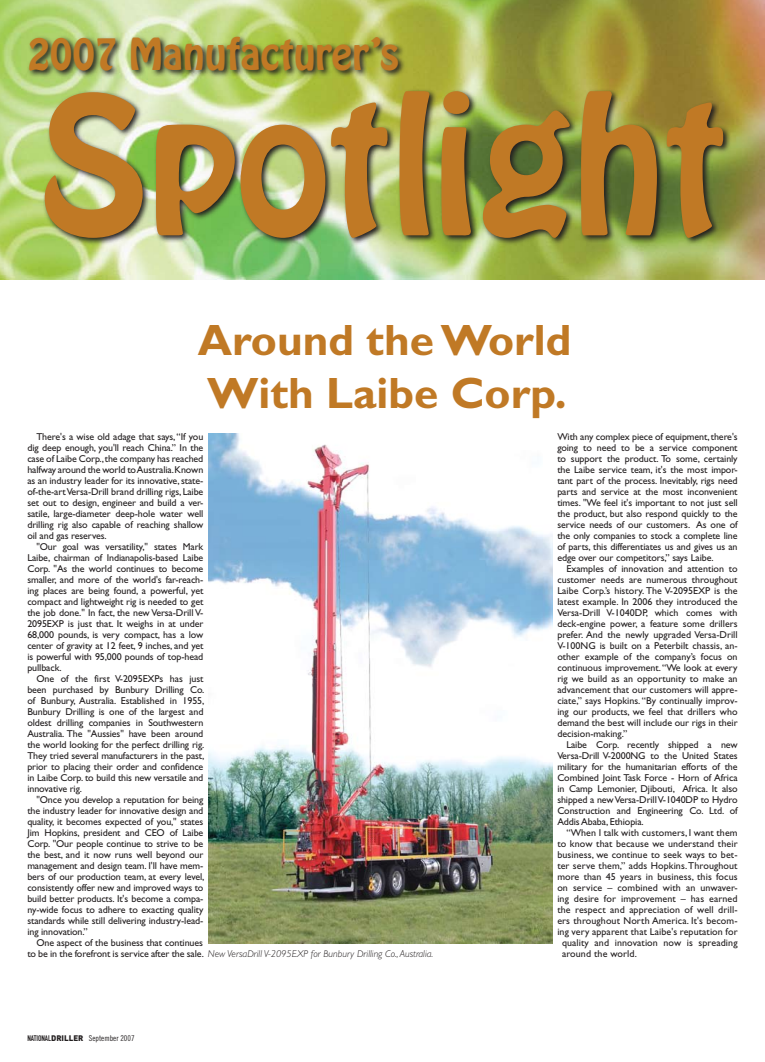
<style>
.page{position:relative;width:765px;height:1062px;background:#fff}
.page>*{position:absolute;margin:0;border:0;box-sizing:border-box;transform-origin:0 0}
.t1{font:169px "Hobo";color:#c07925}
.t2{font:700 44px/52.8px "Gill Sans";color:#c07925}
.t3{font:39px "Hobo";color:#c07925}
.t4{font:10px/11px "Gill Sans";color:#231f20;text-align:justify}
.t5{font:8px "Trade Gothic Cond Eighteen";color:#231f20}
.s1{font-weight:300;font-style:italic}
.s2{font-family:"DIN Engschrift Alternate"}
.s3{font-family:"DIN";font-weight:900}
</style>
<div class="page">
<img style="left:0;top:0;width:764px;height:279px">
<img style="left:26px;top:34px;width:739px;height:246px">
<img style="left:208px;top:434px;width:344px;height:509px">
<h3 class="t3" style="left:27px;top:27px;width:374px">2007 Manufacturer’s</h3>
<h1 class="t1" style="left:39px;top:49px;width:688px">Spotlight</h1>
<h2 class="t2" style="left:198px;top:314px;width:375px">Around the World<br>With Laibe Corp.</h2>
<p class="t4" style="left:27px;top:432px;width:178px;text-indent:9px">There's a wise old adage that says, “If you dig deep enough, you'll reach China.” In the case of Laibe Corp., the company has reached halfway around the world to Australia. Known as an industry leader for its innovative, state&shy;of-the-art Versa-Drill brand drilling rigs, Laibe set out to design, engineer and build a ver&shy;satile, large-diameter deep-hole water well drilling rig also capable of reaching shallow oil and gas reserves.</p>
<p class="t4" style="left:27px;top:542px;width:178px;text-indent:9px">"Our goal was versatility," states Mark Laibe, chairman of Indianapolis-based Laibe Corp. "As the world continues to become smaller, and more of the world's far-reach&shy;ing places are being found, a powerful, yet compact and lightweight rig is needed to get the job done." In fact, the new Versa-Drill V-2095EXP is just that. It weighs in at under 68,000 pounds, is very compact, has a low center of gravity at 12 feet, 9 inches, and yet is powerful with 95,000 pounds of top-head pullback.</p>
<p class="t4" style="left:27px;top:674px;width:179px;text-indent:9px">One of the first V-2095EXPs has just been purchased by Bunbury Drilling Co. of Bunbury, Australia. Established in 1955, Bunbury Drilling is one of the largest and oldest drilling companies in Southwestern Australia. The "Aussies" have been around the world looking for the perfect drilling rig.<br>They tried several manufacturers in the past, prior to placing their order and confidence in Laibe Corp. to build this new versatile and innovative rig.</p>
<p class="t4" style="left:27px;top:795px;width:179px;text-indent:9px">"Once you develop a reputation for being the industry leader for innovative design and quality, it becomes expected of you," states Jim Hopkins, president and CEO of Laibe Corp. "Our people continue to strive to be the best, and it now runs well beyond our management and design team. I'll have mem&shy;bers of our production team, at every level, consistently offer new and improved ways to build better products. It's become a compa&shy;ny-wide focus to adhere to exacting quality standards while still delivering industry-lead&shy;ing innovation.”</p>
<p class="t4" style="left:27px;top:938px;width:407px;line-height:10px;text-indent:9px">One aspect of the business that continues<br>to be in the forefront is service after the sale. <span class="s1">New VersaDrill V-2095EXP for Bunbury Drilling Co., Australia.</span></p>
<p class="t5" style="left:27px;top:1034px;width:109px"><span class="s2">NATIONAL</span><span class="s3">DRILLER</span> September 2007</p>
<p class="t4" style="left:557px;top:432px;width:182px">With any complex piece of equipment, there's going to need to be a service component to support the product. To some, certainly the Laibe service team, it's the most impor&shy;tant part of the process. Inevitably, rigs need parts and service at the most inconvenient times. "We feel it's important to not just sell the product, but also respond quickly to the service needs of our customers. As one of the only companies to stock a complete line of parts, this differentiates us and gives us an edge over our competitors,” says Laibe.</p>
<p class="t4" style="left:557px;top:564px;width:182px;text-indent:9px">Examples of innovation and attention to customer needs are numerous throughout Laibe Corp.’s history. The V-2095EXP is the latest example. In 2006 they introduced the Versa-Drill V-1040DP, which comes with deck-engine power, a feature some drillers prefer. And the newly upgraded Versa-Drill V-100NG is built on a Peterbilt chassis, an&shy;other example of the company’s focus on continuous improvement. “We look at every rig we build as an opportunity to make an advancement that our customers will appre&shy;ciate,” says Hopkins. “By continually improv&shy;ing our products, we feel that drillers who demand the best will include our rigs in their decision-making.”</p>
<p class="t4" style="left:557px;top:740px;width:182px;text-indent:9px">Laibe Corp. recently shipped a new Versa-Drill V-2000NG to the United States military for the humanitarian efforts of the Combined Joint Task Force - Horn of Africa in Camp Lemonier, Djibouti, Africa. It also shipped a new Versa-Drill V-1040DP to Hydro Construction and Engineering Co. Ltd. of Addis Ababa, Ethiopia.</p>
<p class="t4" style="left:566px;top:828px;width:173px">“When I talk with customers, I want them</p>
<p class="t4" style="left:557px;top:839px;width:182px">to know that because we understand their</p>
<p class="t4" style="left:557px;top:850px;width:182px">business, we continue to seek ways to bet-</p>
<p class="t4" style="left:557px;top:861px;width:182px">ter serve them,” adds Hopkins. Throughout</p>
<p class="t4" style="left:557px;top:872px;width:182px">more than 45 years in business, this focus</p>
<p class="t4" style="left:557px;top:883px;width:182px">on service – combined with an unwaver-</p>
<p class="t4" style="left:557px;top:894px;width:182px">ing desire for improvement – has earned</p>
<p class="t4" style="left:557px;top:905px;width:182px">the respect and appreciation of well drill-</p>
<p class="t4" style="left:557px;top:916px;width:182px">ers throughout North America. It's becom-</p>
<p class="t4" style="left:557px;top:927px;width:182px">ing very apparent that Laibe's reputation for</p>
<p class="t4" style="left:562px;top:938px;width:177px">quality and innovation now is spreading</p>
<p class="t4" style="left:562px;top:949px;width:76px">around the world.</p>
</div>
